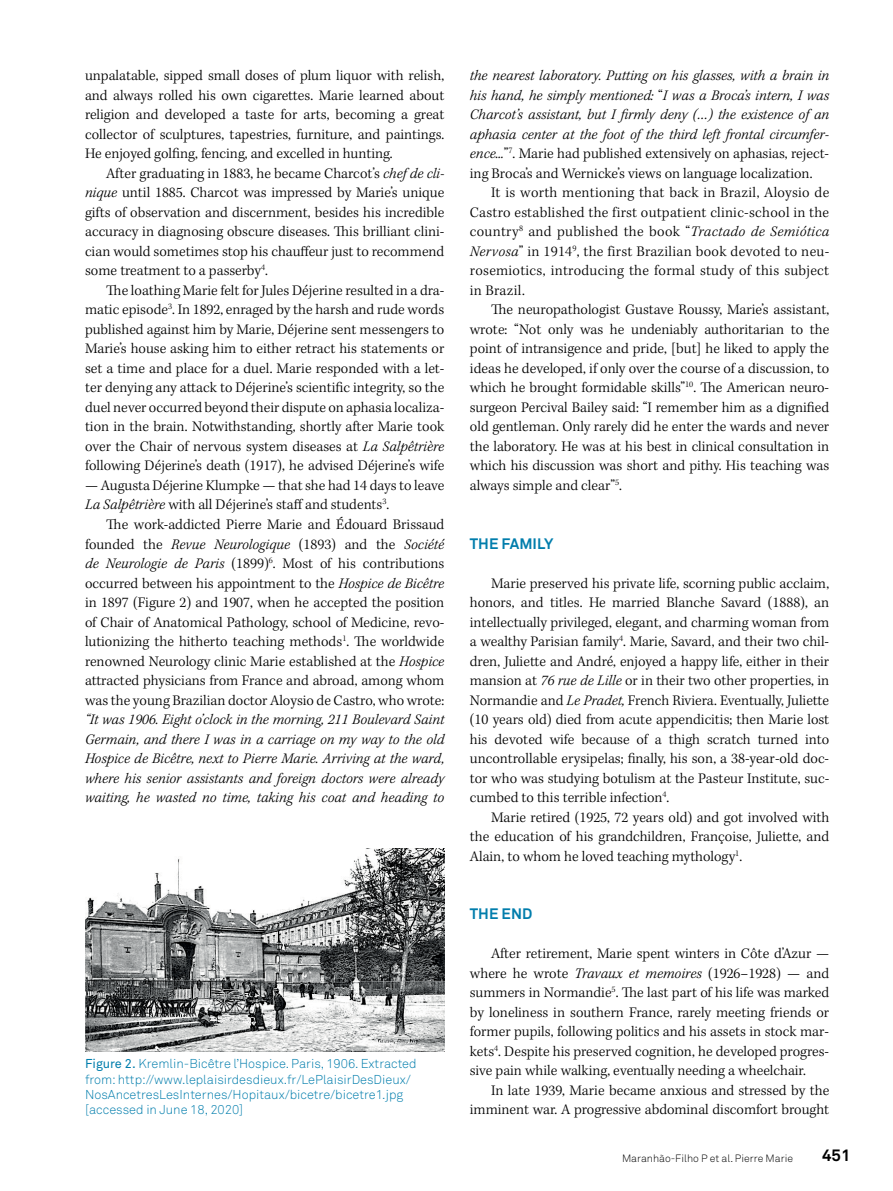
<style>
.page{position:relative;width:893px;height:1191px;background:#fff}
.page>*{position:absolute;margin:0;border:0;box-sizing:border-box;transform-origin:0 0}
.t1{font:700 16.5px "Akkurat Pro";color:#000}
.t2{font:300 15px/19.5px "Kepler Std";color:#000;text-align:justify}
.t3{font:italic 300 15px/19.5px "Kepler Std";color:#000;text-align:justify}
.t4{font:700 15px "Akkurat Pro";color:#007dac}
.t5{font:12.75px/15.3px "Akkurat Light Pro";color:#007dac}
.t6{font:10.5px "Akkurat Light Pro";color:#000}
.s1{font-style:italic}
.s2{font-family:"Akkurat Pro"}
.s3{font-style:normal}
</style>
<div class="page">
<img style="left:85px;top:848px;width:359px;height:204px">
<p class="t2" style="left:85px;top:67px;width:361px">unpalatable, sipped small doses of plum liquor with relish, and always rolled his own cigarettes. Marie learned about religion and developed a taste for arts, becoming a great collector of sculptures, tapestries, furniture, and paintings.<br>He enjoyed golfing, fencing, and excelled in hunting.</p>
<p class="t2" style="left:85px;top:164px;width:361px;text-indent:21px">After graduating in 1883, he became Charcot’s <span class="s1">chef de cli&shy;nique</span> until 1885. Charcot was impressed by Marie’s unique gifts of observation and discernment, besides his incredible accuracy in diagnosing obscure diseases. This brilliant clini&shy;cian would sometimes stop his chauffeur just to recommend some treatment to a passerby<sup>4</sup>.</p>
<p class="t2" style="left:85px;top:281px;width:361px;text-indent:21px">The loathing Marie felt for Jules Déjerine resulted in a dra&shy;matic episode<sup>3</sup>. In 1892, enraged by the harsh and rude words published against him by Marie, Déjerine sent messengers to Marie’s house asking him to either retract his statements or set a time and place for a duel. Marie responded with a let&shy;ter denying any attack to Déjerine’s scientific integrity, so the duel never occurred beyond their dispute on aphasia localiza&shy;tion in the brain. Notwithstanding, shortly after Marie took over the Chair of nervous system diseases at <span class="s1">La Salpêtrière </span>following Déjerine’s death (1917), he advised Déjerine’s wife</p>
<p class="t2" style="left:85px;top:476px;width:361px">— Augusta Déjerine Klumpke — that she had 14 days to leave<br><span class="s1">La Salpêtrière</span> with all Déjerine’s staff and students<sup>3</sup>.</p>
<p class="t2" style="left:85px;top:515px;width:361px;text-indent:21px">The work-addicted Pierre Marie and Édouard Brissaud founded the <span class="s1">Revue Neurologique</span> (1893) and the <span class="s1">Société de Neurologie de Paris</span> (1899)<sup>6</sup>. Most of his contributions occurred between his appointment to the <span class="s1">Hospice de Bicêtre </span>in 1897 (Figure 2) and 1907, when he accepted the position of Chair of Anatomical Pathology, school of Medicine, revo&shy;lutionizing the hitherto teaching methods<sup>1</sup>. The worldwide renowned Neurology clinic Marie established at the <span class="s1">Hospice </span>attracted physicians from France and abroad, among whom was the young Brazilian doctor Aloysio de Castro, who wrote:</p>
<p class="t3" style="left:85px;top:710px;width:361px">“It was 1906. Eight o’clock in the morning, 211 Boulevard Saint Germain, and there I was in a carriage on my way to the old Hospice de Bicêtre, next to Pierre Marie. Arriving at the ward, where his senior assistants and foreign doctors were already waiting, he wasted no time, taking his coat and heading to</p>
<p class="t5" style="left:85px;top:1056px;width:333px"><span class="s2">Figure 2.</span> Kremlin-Bicêtre l’Hospice. Paris, 1906. Extracted from: http://www.leplaisirdesdieux.fr/LePlaisirDesDieux/ NosAncetresLesInternes/Hopitaux/bicetre/bicetre1.jpg [accessed in June 18, 2020]</p>
<p class="t3" style="left:470px;top:66px;width:361px">the nearest laboratory. Putting on his glasses, with a brain in his hand, he simply mentioned: <span class="s3">“</span>I was a Broca’s intern, I was Charcot’s assistant, but I firmly deny (…) the existence of an aphasia center at the foot of the third left frontal circumfer&shy;ence...<span class="s3">”</span><sup>7</sup><span class="s3">. Marie had published extensively on aphasias, reject&shy;ing Broca’s and Wernicke’s views on language localization.</span></p>
<p class="t2" style="left:470px;top:184px;width:361px;text-indent:21px">It is worth mentioning that back in Brazil, Aloysio de Castro established the first outpatient clinic-school in the country<sup>8</sup> and published the book “<span class="s1">Tractado de Semiótica Nervosa</span>” in 1914<sup>9</sup>, the first Brazilian book devoted to neu&shy;rosemiotics, introducing the formal study of this subject in Brazil.</p>
<p class="t2" style="left:470px;top:301px;width:361px;text-indent:21px">The neuropathologist Gustave Roussy, Marie’s assistant, wrote: ‘‘Not only was he undeniably authoritarian to the point of intransigence and pride, [but] he liked to apply the ideas he developed, if only over the course of a discussion, to which he brought formidable skills”<sup>10</sup>. The American neuro&shy;surgeon Percival Bailey said: “I remember him as a dignified old gentleman. Only rarely did he enter the wards and never the laboratory. He was at his best in clinical consultation in which his discussion was short and pithy. His teaching was always simple and clear”<sup>5</sup>.</p>
<p class="t4" style="left:470px;top:534px;width:85px">THE FAMILY</p>
<p class="t2" style="left:470px;top:574px;width:361px;text-indent:21px">Marie preserved his private life, scorning public acclaim, honors, and titles. He married Blanche Savard (1888), an intellectually privileged, elegant, and charming woman from a wealthy Parisian family<sup>4</sup>. Marie, Savard, and their two chil&shy;dren, Juliette and André, enjoyed a happy life, either in their mansion at <span class="s1">76 rue de Lille</span> or in their two other properties, in Normandie and <span class="s1">Le Pradet,</span> French Riviera. Eventually, Juliette (10 years old) died from acute appendicitis; then Marie lost his devoted wife because of a thigh scratch turned into uncontrollable erysipelas; finally, his son, a 38-year-old doc&shy;tor who was studying botulism at the Pasteur Institute, suc&shy;cumbed to this terrible infection<sup>4</sup>.</p>
<p class="t2" style="left:470px;top:808px;width:361px;text-indent:21px">Marie retired (1925, 72 years old) and got involved with the education of his grandchildren, Françoise, Juliette, and Alain, to whom he loved teaching mythology<sup>1</sup>.</p>
<p class="t4" style="left:470px;top:904px;width:64px">THE END</p>
<p class="t2" style="left:470px;top:944px;width:361px;text-indent:21px">After retirement, Marie spent winters in Côte d’Azur — where he wrote <span class="s1">Travaux et memoires</span> (1926–1928) — and summers in Normandie<sup>5</sup>. The last part of his life was marked by loneliness in southern France, rarely meeting friends or former pupils, following politics and his assets in stock mar&shy;kets<sup>4</sup>. Despite his preserved cognition, he developed progres&shy;sive pain while walking, eventually needing a wheelchair.</p>
<p class="t2" style="left:470px;top:1081px;width:361px;text-align:right">In late 1939, Marie became anxious and stressed by the imminent war. A progressive abdominal discomfort brought</p>
<p class="t6" style="left:622px;top:1151px;width:173px">Maranhão-Filho P et al. Pierre Marie</p>
<p class="t1" style="left:822px;top:1145px;width:30px">451</p>
</div>
